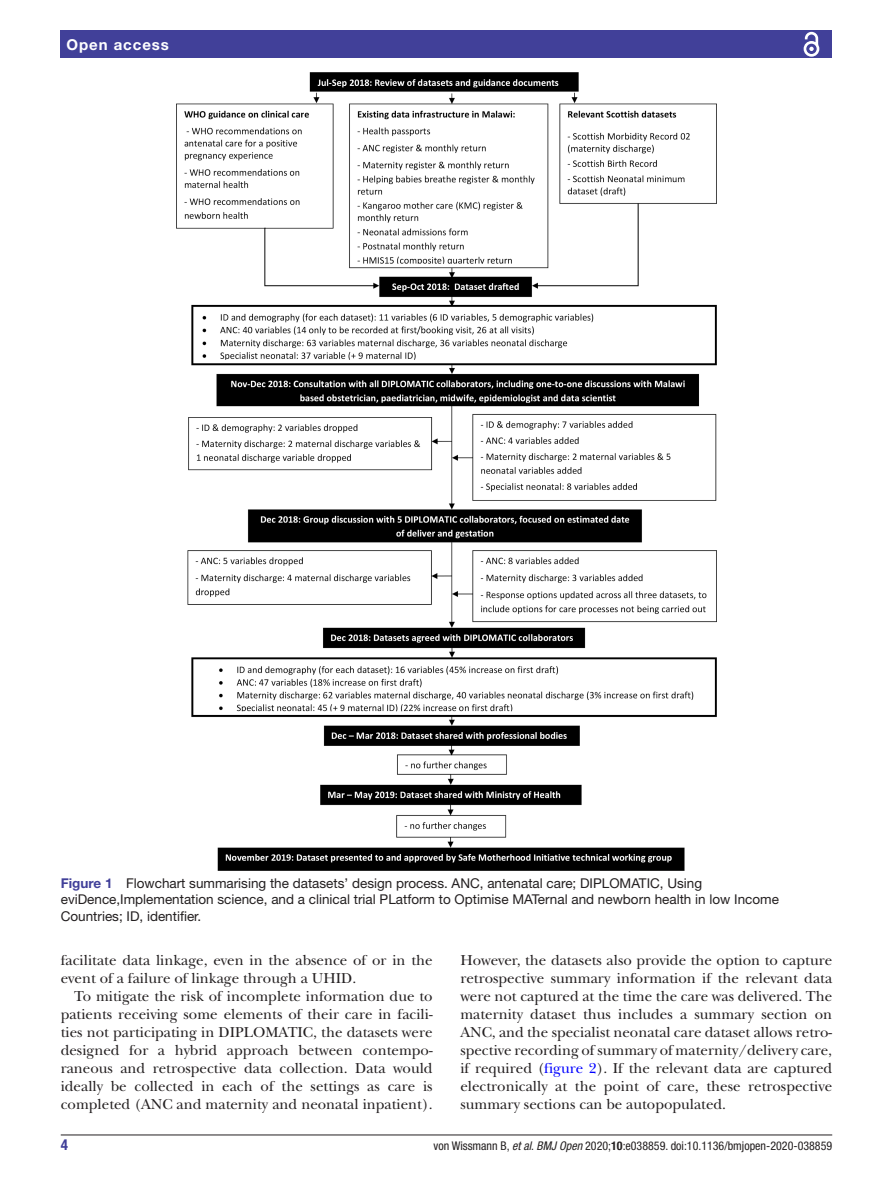
<style>
.page{position:relative;width:893px;height:1191px;background:#fff}
.page>*{position:absolute;margin:0;border:0;box-sizing:border-box;transform-origin:0 0}
.t1{font:15px/18px "New Baskerville";color:#231f20;text-align:justify}
.t2{font:700 15px "Helvetica Neue LT Std";letter-spacing:.065em;color:#fff}
.t3{font:700 condensed 15px "Helvetica Neue LT Std";color:#414099}
.t4{font:13.5px/16.2px "Helvetica Neue LT Std";color:#231f20}
.t5{font:condensed 12px "Helvetica Neue LT Std";color:#231f20}
.s1{font-weight:700;color:#414099}
.s2{color:#00f}
.s3{font-style:italic}
.s4{font-weight:700}
</style>
<div class="page">
<hr style="left:61px;top:1134px;width:771px;height:1px;background:#231f20">
<div style="left:61px;top:31px;width:771px;height:27px;background:#414099"></div>
<svg style="left:803px;top:31px;width:17px;height:26px"></svg>
<img style="left:176px;top:73px;width:540px;height:797px">
<p class="t2" style="left:66px;top:35px;width:104px">Open access</p>
<p class="t4" style="left:61px;top:875px;width:720px"><span class="s1">Figure 1</span> Flowchart summarising the datasets’ design process. ANC, antenatal care; DIPLOMATIC, Using eviDence,Implementation science, and a clinical trial PLatform to Optimise MATernal and newborn health in low Income<br>Countries; ID, identifier.</p>
<p class="t1" style="left:61px;top:951px;width:373px">facilitate data linkage, even in the absence of or in the event of a failure of linkage through a UHID.</p>
<p class="t1" style="left:61px;top:987px;width:373px;text-indent:14px">To mitigate the risk of incomplete information due to patients receiving some elements of their care in facili&shy;ties not participating in DIPLOMATIC, the datasets were designed for a hybrid approach between contempo&shy;raneous and retrospective data collection. Data would ideally be collected in each of the settings as care is completed (ANC and maternity and neonatal inpatient).</p>
<p class="t1" style="left:460px;top:951px;width:373px">However, the datasets also provide the option to capture retrospective summary information if the relevant data were not captured at the time the care was delivered. The maternity dataset thus includes a summary section on ANC, and the specialist neonatal care dataset allows retro&shy;spective recording of summary of maternity/delivery care, if required (<span class="s2">figure 2</span>). If the relevant data are captured electronically at the point of care, these retrospective summary sections can be autopopulated.</p>
<p class="t3" style="left:61px;top:1135px;width:9px">4</p>
<p class="t5" style="left:434px;top:1138px;width:400px">von Wissmann B, <span class="s3">et al</span>. <span class="s3">BMJ Open</span> 2020;<span class="s4">10</span>:e038859. doi:10.1136/bmjopen-2020-038859</p>
</div>
